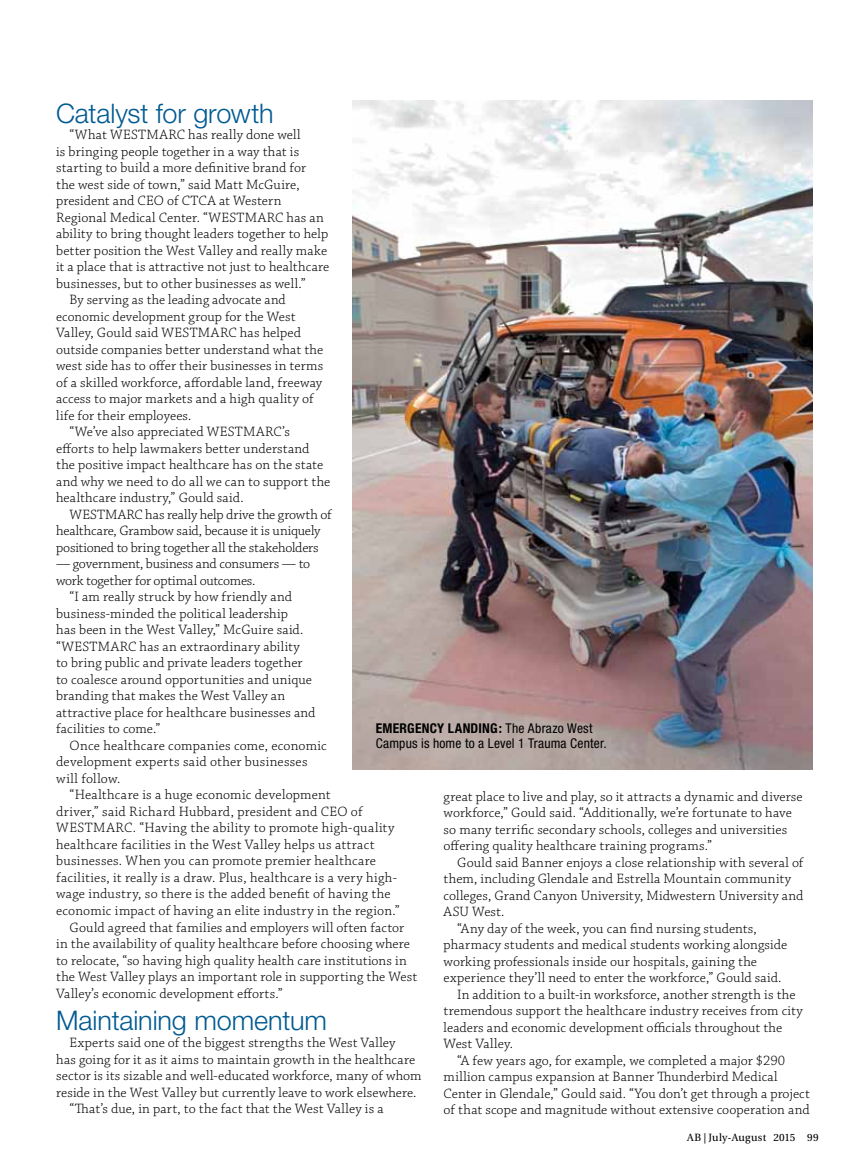
<style>
.page{position:relative;width:864px;height:1175px;background:#fff}
.page>*{position:absolute;margin:0;border:0;box-sizing:border-box;transform-origin:0 0}
.t1{font:300 27px "Helvetica Neue";letter-spacing:-.005em;color:#005a92}
.t2{font:300 14.25px/16.5px "Chaparral Pro";letter-spacing:.01em;color:#000}
.t3{font:300 14.25px/16.5px "Chaparral Pro";letter-spacing:-.015em;color:#000}
.t4{font:300 14.25px "Chaparral Pro";letter-spacing:-.01em;color:#000}
.t5{font:condensed 13.5px/15px "Helvetica Neue";letter-spacing:.01em;color:#000}
.t6{font:10.5px "Utopia";letter-spacing:.025em;color:#000}
.s1{font-weight:700}
</style>
<div class="page">
<img style="left:352px;top:101px;width:460px;height:669px">
<h1 class="t1" style="left:56px;top:96px;width:219px">Catalyst for growth</h1>
<p class="t2" style="left:70px;top:127px;width:233px">“What WESTMARC has really done well</p>
<p class="t2" style="left:56px;top:143px;width:245px">is bringing people together in a way that is</p>
<p class="t2" style="left:56px;top:160px;width:251px">starting to build a more definitive brand for</p>
<p class="t2" style="left:56px;top:176px;width:245px">the west side of town,” said Matt McGuire,</p>
<p class="t2" style="left:56px;top:193px;width:227px">president and CEO of CTCA at Western</p>
<p class="t2" style="left:56px;top:209px;width:269px">Regional Medical Center. “WESTMARC has an</p>
<p class="t2" style="left:56px;top:226px;width:274px">ability to bring thought leaders together to help</p>
<p class="t2" style="left:56px;top:242px;width:273px">better position the West Valley and really make</p>
<p class="t2" style="left:56px;top:259px;width:275px">it a place that is attractive not just to healthcare</p>
<p class="t2" style="left:56px;top:275px;width:251px">businesses, but to other businesses as well.”</p>
<p class="t2" style="left:70px;top:292px;width:218px">By serving as the leading advocate and</p>
<p class="t2" style="left:56px;top:308px;width:241px">economic development group for the West</p>
<p class="t2" style="left:56px;top:325px;width:246px">Valley, Gould said WESTMARC has helped</p>
<p class="t2" style="left:56px;top:341px;width:269px">outside companies better understand what the</p>
<p class="t2" style="left:56px;top:358px;width:269px">west side has to offer their businesses in terms</p>
<p class="t2" style="left:56px;top:374px;width:268px">of a skilled workforce, affordable land, freeway</p>
<p class="t2" style="left:56px;top:391px;width:259px">access to major markets and a high quality of</p>
<p class="t2" style="left:56px;top:407px;width:137px">life for their employees.</p>
<p class="t2" style="left:70px;top:424px;width:222px">“We’ve also appreciated WESTMARC’s</p>
<p class="t2" style="left:56px;top:440px;width:255px">efforts to help lawmakers better understand</p>
<p class="t2" style="left:56px;top:457px;width:268px">the positive impact healthcare has on the state</p>
<p class="t2" style="left:56px;top:473px;width:276px">and why we need to do all we can to support the</p>
<p class="t2" style="left:56px;top:490px;width:189px">healthcare industry,” Gould said.</p>
<p class="t2" style="left:70px;top:506px;width:264px">WESTMARC has really help drive the growth of</p>
<p class="t4" style="left:56px;top:523px;width:266px">healthcare, Grambow said, because it is uniquely</p>
<p class="t3" style="left:56px;top:539px;width:264px">positioned to bring together all the stakeholders</p>
<p class="t3" style="left:56px;top:556px;width:256px">— government, business and consumers — to work together for optimal outcomes.</p>
<p class="t2" style="left:56px;top:589px;width:261px;text-indent:13px">“I am really struck by how friendly and business-minded the political leadership<br>has been in the West Valley,” McGuire said. “WESTMARC has an extraordinary ability<br>to bring public and private leaders together to coalesce around opportunities and unique branding that makes the West Valley an attractive place for healthcare businesses and facilities to come.”</p>
<p class="t2" style="left:56px;top:737px;width:272px;text-indent:13px">Once healthcare companies come, economic development experts said other businesses will follow.</p>
<p class="t2" style="left:70px;top:787px;width:263px">“Healthcare is a huge economic development</p>
<p class="t2" style="left:56px;top:803px;width:308px">driver,” said Richard Hubbard, president and CEO of</p>
<p class="t2" style="left:56px;top:820px;width:340px">WESTMARC. “Having the ability to promote high-quality</p>
<p class="t2" style="left:56px;top:836px;width:320px">healthcare facilities in the West Valley helps us attract</p>
<p class="t2" style="left:56px;top:853px;width:321px">businesses. When you can promote premier healthcare</p>
<p class="t2" style="left:56px;top:869px;width:342px">facilities, it really is a draw. Plus, healthcare is a very high-</p>
<p class="t2" style="left:56px;top:886px;width:336px">wage industry, so there is the added benefit of having the</p>
<p class="t2" style="left:56px;top:902px;width:345px">economic impact of having an elite industry in the region.”</p>
<p class="t2" style="left:70px;top:919px;width:336px">Gould agreed that families and employers will often factor</p>
<p class="t2" style="left:56px;top:935px;width:355px">in the availability of quality healthcare before choosing where</p>
<p class="t2" style="left:56px;top:952px;width:352px">to relocate, “so having high quality health care institutions in</p>
<p class="t2" style="left:56px;top:968px;width:363px">the West Valley plays an important role in supporting the West</p>
<p class="t2" style="left:56px;top:985px;width:228px">Valley’s economic development efforts.”</p>
<h1 class="t1" style="left:56px;top:1004px;width:272px">Maintaining momentum</h1>
<p class="t2" style="left:70px;top:1034px;width:328px">Experts said one of the biggest strengths the West Valley</p>
<p class="t2" style="left:56px;top:1051px;width:360px">has going for it as it aims to maintain growth in the healthcare</p>
<p class="t2" style="left:56px;top:1067px;width:367px">sector is its sizable and well-educated workforce, many of whom</p>
<p class="t2" style="left:56px;top:1084px;width:362px">reside in the West Valley but currently leave to work elsewhere.</p>
<p class="t2" style="left:70px;top:1100px;width:315px">“That’s due, in part, to the fact that the West Valley is a</p>
<p class="t5" style="left:376px;top:720px;width:232px"><span class="s1">EMERGENCY LANDING:</span> The Abrazo West<br>Campus is home to a Level 1 Trauma Center.</p>
<p class="t2" style="left:444px;top:788px;width:361px">great place to live and play, so it attracts a dynamic and diverse workforce,” Gould said. “Additionally, we’re fortunate to have so many terrific secondary schools, colleges and universities offering quality healthcare training programs.”</p>
<p class="t2" style="left:457px;top:854px;width:348px">Gould said Banner enjoys a close relationship with several of</p>
<p class="t2" style="left:444px;top:871px;width:349px">them, including Glendale and Estrella Mountain community</p>
<p class="t2" style="left:444px;top:887px;width:361px">colleges, Grand Canyon University, Midwestern University and</p>
<p class="t2" style="left:444px;top:904px;width:62px">ASU West.</p>
<p class="t2" style="left:457px;top:920px;width:301px">“Any day of the week, you can find nursing students,</p>
<p class="t2" style="left:444px;top:937px;width:345px">pharmacy students and medical students working alongside</p>
<p class="t2" style="left:444px;top:953px;width:315px">working professionals inside our hospitals, gaining the</p>
<p class="t2" style="left:444px;top:970px;width:339px">experience they’ll need to enter the workforce,” Gould said.</p>
<p class="t2" style="left:457px;top:986px;width:340px">In addition to a built-in worksforce, another strength is the</p>
<p class="t2" style="left:444px;top:1003px;width:361px">tremendous support the healthcare industry receives from city</p>
<p class="t2" style="left:444px;top:1019px;width:340px">leaders and economic development officials throughout the</p>
<p class="t2" style="left:444px;top:1036px;width:71px">West Valley.</p>
<p class="t2" style="left:457px;top:1052px;width:330px">“A few years ago, for example, we completed a major $290</p>
<p class="t2" style="left:444px;top:1069px;width:336px">million campus expansion at Banner Thunderbird Medical</p>
<p class="t2" style="left:444px;top:1085px;width:368px">Center in Glendale,” Gould said. “You don’t get through a project</p>
<p class="t2" style="left:444px;top:1102px;width:367px">of that scope and magnitude without extensive cooperation and</p>
<p class="t6" style="left:687px;top:1131px;width:133px">AB | July-August 2015 99</p>
</div>
